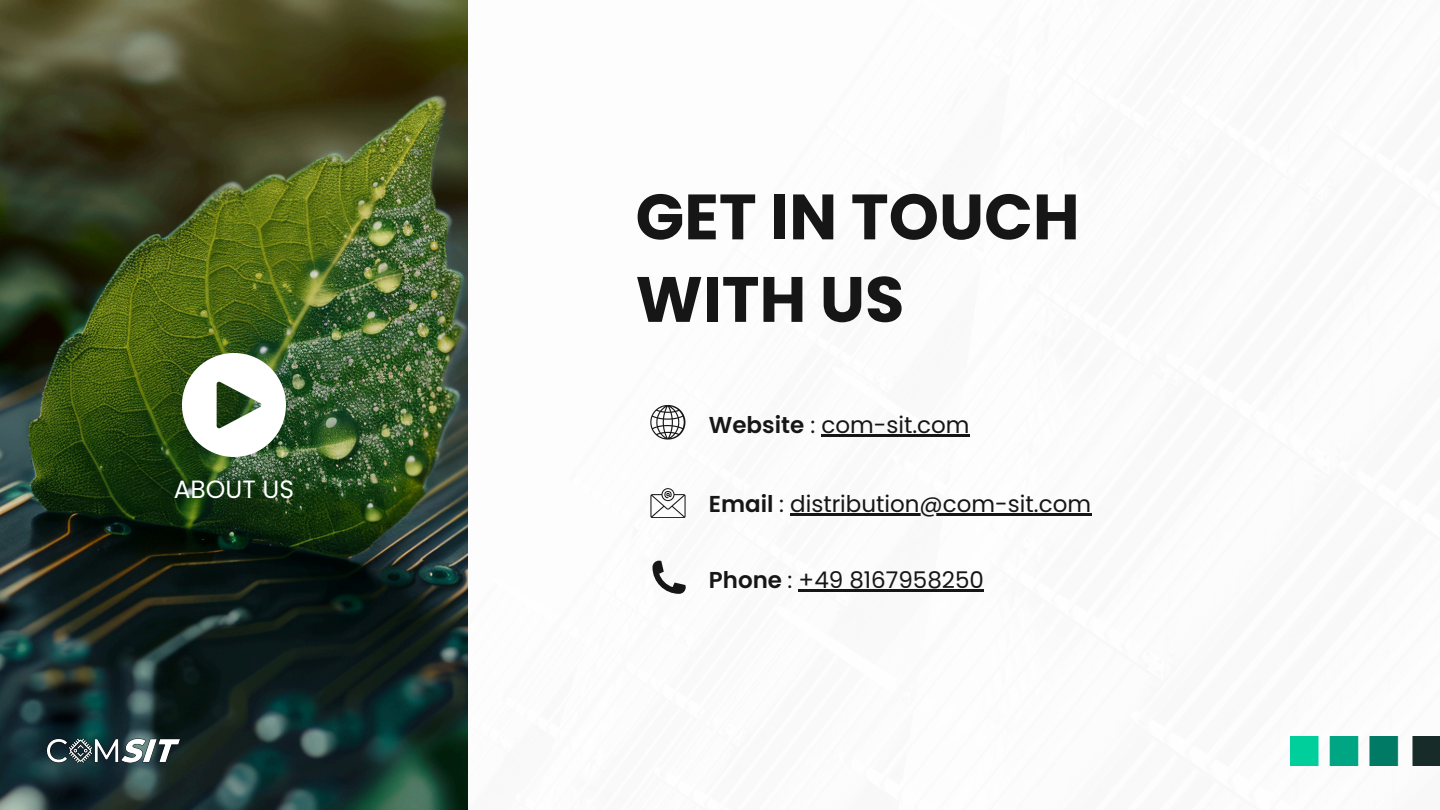
<style>
.page{position:relative;width:1440px;height:810px;background:#fff}
.page>*{position:absolute;margin:0;border:0;box-sizing:border-box;transform-origin:0 0}
.t1{font:700 64px/82.5px "Poppins";color:#171616}
.t2{font:25px "Poppins";color:#fff}
.t3{font:23px "Poppins";color:#171616}
.s1{font-weight:600}
</style>
<div class="page">
<img style="left:0;top:0;width:468px;height:810px">
<svg style="left:182px;top:353px;width:104px;height:104px"></svg>
<img style="left:45px;top:735px;width:136px;height:30px">
<svg style="left:650px;top:405px;width:35px;height:35px"></svg>
<svg style="left:650px;top:488px;width:36px;height:30px"></svg>
<svg style="left:652px;top:561px;width:33px;height:33px"></svg>
<hr style="left:799px;top:589px;width:185px;height:3px;background:#171616">
<hr style="left:821px;top:434px;width:149px;height:2px;background:#171616">
<hr style="left:790px;top:513px;width:301px;height:3px;background:#171616">
<img style="left:1290px;top:737px;width:150px;height:28px">
<p class="t2" style="left:174px;top:475px;width:122px">ABOUT US</p>
<h1 class="t1" style="left:636px;top:176px;width:446px">GET IN TOUCH<br>WITH US</h1>
<p class="t3" style="left:709px;top:411px;width:262px"><span class="s1">Website</span> : com-sit.com</p>
<p class="t3" style="left:709px;top:490px;width:384px"><span class="s1">Email</span> : distribution@com-sit.com</p>
<p class="t3" style="left:709px;top:567px;width:277px"><span class="s1">Phone</span> : +49 8167958250</p>
</div>
